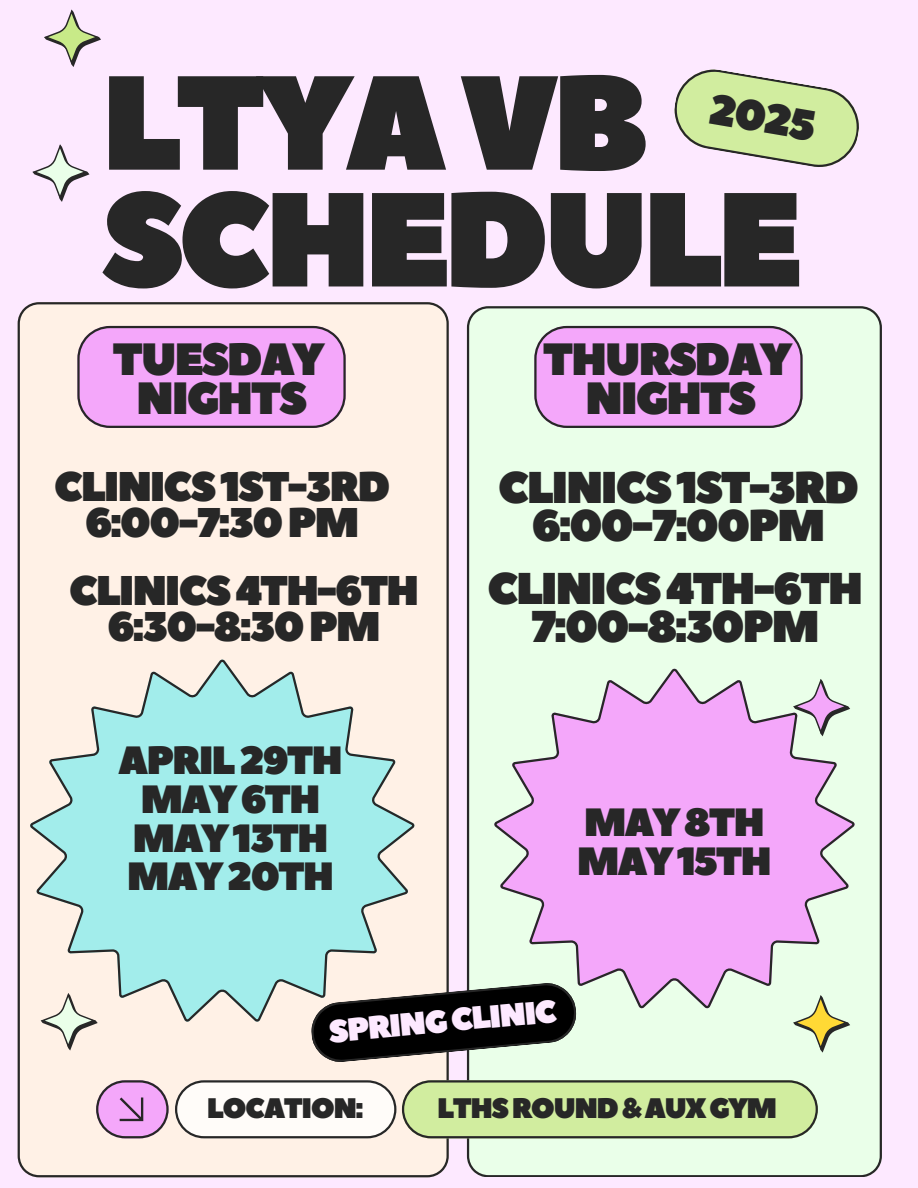
<style>
.page{position:relative;width:918px;height:1188px;background:#fde9ff}
.page>*{position:absolute;margin:0;border:0;box-sizing:border-box;transform-origin:0 0}
.t1{font:133.5px/116.9px "Peace Sans";letter-spacing:-.055em;color:#272727}
.t2{font:45.15px/38.8px "Peace Sans";letter-spacing:-.055em;color:#272727;text-align:center}
.t3{font:44.4px/38.2px "Peace Sans";letter-spacing:-.055em;color:#272727;text-align:center}
.t4{font:42.9px "Peace Sans";color:#272727}
.t5{font:41.4px/36px "Peace Sans";letter-spacing:-.055em;color:#272727;text-align:center}
.t6{font:39.3px/38.7px "Peace Sans";letter-spacing:-.055em;color:#272727;text-align:center}
.t7{font:31.8px "Peace Sans";color:#fde9ff}
.t8{font:28.2px "Peace Sans";letter-spacing:-.055em;color:#272727}
</style>
<div class="page">
<div style="left:18px;top:302px;width:431px;height:875px;background:#fff1e6"></div>
<div style="left:467px;top:306px;width:415px;height:871px;background:#eaffe9"></div>
<svg style="left:30px;top:660px;width:384px;height:362px;background:#bce9e4"></svg>
<svg style="left:494px;top:669px;width:361px;height:339px;background:#ebbfef"></svg>
<svg style="left:402px;top:1080px;width:416px;height:58px;background:#c4dd97"></svg>
<svg style="left:311px;top:983px;width:266px;height:80px;background:#474844"></svg>
<svg style="left:175px;top:1080px;width:221px;height:58px;background:#ede9e6"></svg>
<svg style="left:674px;top:69px;width:185px;height:98px"></svg>
<svg style="left:96px;top:1080px;width:72px;height:58px;background:#d79fd7"></svg>
<svg style="left:32px;top:144px;width:57px;height:58px"></svg>
<svg style="left:44px;top:10px;width:57px;height:57px"></svg>
<svg style="left:793px;top:679px;width:57px;height:57px;background:#d1cfd1"></svg>
<svg style="left:793px;top:995px;width:57px;height:57px;background:#d6ddae"></svg>
<svg style="left:77px;top:326px;width:269px;height:102px;background:#e9a2ed"></svg>
<svg style="left:534px;top:326px;width:269px;height:102px;background:#e8a3ed"></svg>
<svg style="left:41px;top:993px;width:57px;height:57px;background:#e0dbcf"></svg>
<p class="t1" style="left:101px;top:69px;width:704px">LTYAVB<br>SCHEDULE</p>
<h3 class="t4" style="left:714px;top:80px;width:109px;rotate:10deg">2025</h3>
<p class="t2" style="left:113px;top:342px;width:213px">TUESDAY<br>NIGHTS</p>
<h3 class="t2" style="left:543px;top:342px;width:251px">THURSDAY<br>NIGHTS</h3>
<p class="t5" style="left:54px;top:470px;width:339px">CLINICS1ST-3RD<br>6:00-7:30PM</p>
<p class="t5" style="left:69px;top:574px;width:352px">CLINICS4TH-6TH<br>6:30-8:30PM</p>
<h1 class="t6" style="left:118px;top:742px;width:226px">APRIL29TH<br>MAY6TH<br>MAY13TH<br>MAY20TH</h1>
<p class="t3" style="left:498px;top:470px;width:363px">CLINICS1ST-3RD<br>6:00-7:00PM</p>
<h2 class="t3" style="left:487px;top:571px;width:378px">CLINICS4TH-6TH<br>7:00-8:30PM</h2>
<p class="t6" style="left:577px;top:804px;width:197px;line-height:39.3px;text-align:left">MAY8TH<br>MAY15TH</p>
<p class="t7" style="left:327px;top:1010px;width:231px;rotate:-5deg">SPRINGCLINIC</p>
<h2 class="t8" style="left:207px;top:1089px;width:158px">LOCATION:</h2>
<h2 class="t8" style="left:437px;top:1089px;width:342px">LTHSROUND&amp;AUXGYM</h2>
</div>
